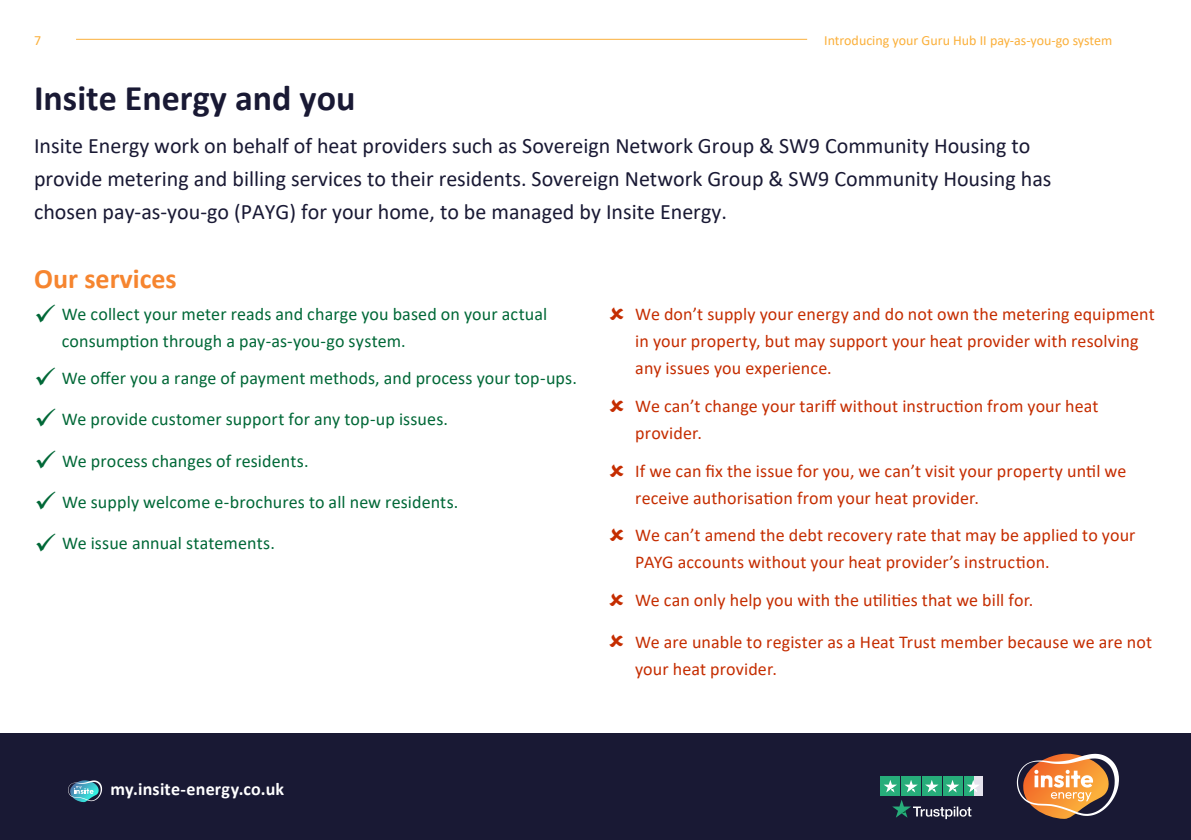
<style>
.page{position:relative;width:1191px;height:840px;background:#fff}
.page>*{position:absolute;margin:0;border:0;box-sizing:border-box;transform-origin:0 0}
.t1{font:700 36px "Calibri";color:#191934}
.t2{font:700 28px "Calibri";color:#f6852f}
.t3{font:22px/33px "Calibri";color:#191934}
.t4{font:18px/27px "Calibri";letter-spacing:.005em;color:#c52d00}
.t5{font:18px/27px "Calibri";letter-spacing:.005em;color:#006837}
.t6{font:700 18px "Calibri";letter-spacing:.01em;color:#fff}
.t7{font:14px "Calibri";color:#fbb03b}
</style>
<div class="page">
<div style="left:0;top:732px;width:1191px;height:107px;background:#191934"></div>
<svg style="left:1017px;top:753px;width:102px;height:65px"></svg>
<svg style="left:892px;top:800px;width:79px;height:18px"></svg>
<div style="left:973px;top:776px;width:9px;height:19px;background:#e5e3ed"></div>
<div style="left:963px;top:776px;width:10px;height:19px;background:#27ad7a"></div>
<div style="left:880px;top:776px;width:20px;height:19px;background:#27ad7a"></div>
<div style="left:901px;top:776px;width:19px;height:19px;background:#27ad7a"></div>
<div style="left:922px;top:776px;width:19px;height:19px;background:#27ad7a"></div>
<div style="left:943px;top:776px;width:19px;height:19px;background:#27ad7a"></div>
<svg style="left:884px;top:780px;width:13px;height:12px"></svg>
<svg style="left:904px;top:780px;width:13px;height:12px"></svg>
<svg style="left:925px;top:780px;width:13px;height:12px"></svg>
<svg style="left:946px;top:780px;width:13px;height:12px"></svg>
<svg style="left:966px;top:779px;width:13px;height:13px"></svg>
<hr style="left:76px;top:39px;width:731px;height:1px;background:#fbb03b">
<svg style="left:68px;top:780px;width:34px;height:21px"></svg>
<p class="t7" style="left:34px;top:30px;width:9px">7</p>
<p class="t7" style="left:824px;top:30px;width:289px">Introducing your Guru Hub II pay-as-you-go system</p>
<h1 class="t1" style="left:34px;top:73px;width:323px">Insite Energy and you</h1>
<p class="t3" style="left:34px;top:128px;width:1019px">Insite Energy work on behalf of heat providers such as Sovereign Network Group &amp; SW9 Community Housing to provide metering and billing services to their residents. Sovereign Network Group &amp; SW9 Community Housing has chosen pay-as-you-go (PAYG) for your home, to be managed by Insite Energy.</p>
<h2 class="t2" style="left:34px;top:259px;width:144px">Our services</h2>
<p class="t5" style="left:62px;top:300px;width:487px;text-indent:-28px">✓ We collect your meter reads and charge you based on your actual consumption through a pay-as-you-go system.</p>
<p class="t4" style="left:635px;top:300px;width:521px">We don’t supply your energy and do not own the metering equipment in your property, but may support your heat provider with resolving any issues you experience.</p>
<p class="t4" style="left:635px;top:392px;width:464px">We can’t change your tariff without instruction from your heat provider.</p>
<p class="t5" style="left:34px;top:363px;width:544px">✓ We offer you a range of payment methods, and process your top-ups.</p>
<p class="t5" style="left:34px;top:405px;width:415px">✓ We provide customer support for any top-up issues.</p>
<p class="t5" style="left:35px;top:446px;width:275px">✓ We process changes of residents.</p>
<p class="t5" style="left:35px;top:488px;width:425px">✓ We supply welcome e-brochures to all new residents.</p>
<p class="t5" style="left:34px;top:529px;width:242px">✓ We issue annual statements.</p>
<p class="t6" style="left:111px;top:776px;width:175px">my.insite-energy.co.uk</p>
<p class="t4" style="left:635px;top:456px;width:492px">If we can fix the issue for you, we can’t visit your property until we receive authorisation from your heat provider.</p>
<p class="t4" style="left:635px;top:521px;width:502px">We can’t amend the debt recovery rate that may be applied to your<br>PAYG accounts without your heat provider’s instruction.</p>
<p class="t4" style="left:635px;top:585px;width:400px">We can only help you with the utilities that we bill for.</p>
<p class="t4" style="left:635px;top:627px;width:518px">We are unable to register as a Heat Trust member because we are not your heat provider.</p>
</div>
